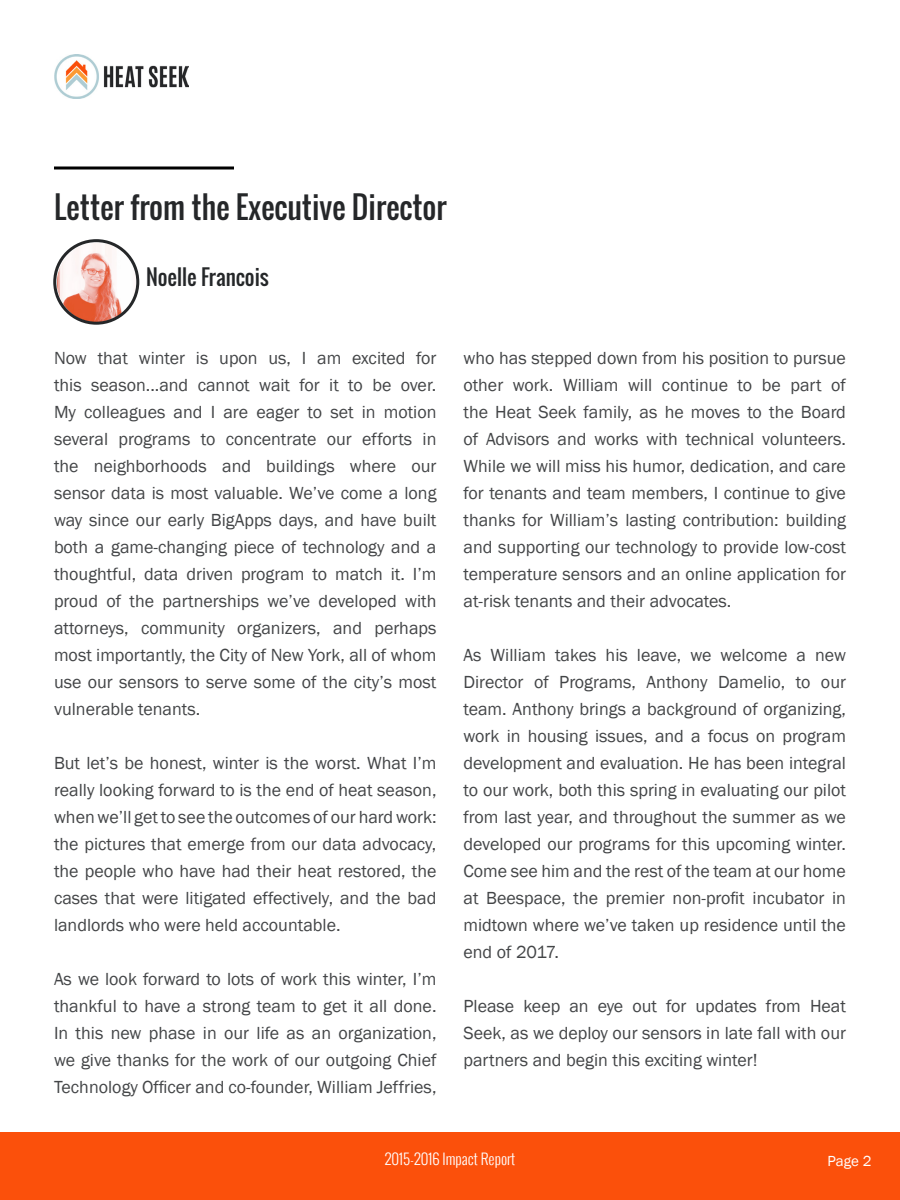
<style>
.page{position:relative;width:900px;height:1200px;background:#fff}
.page>*{position:absolute;margin:0;border:0;box-sizing:border-box;transform-origin:0 0}
.t1{font:30px "Oswald";color:#252729}
.t2{font:21px "Oswald";color:#252729}
.t3{font:18px/27px "Franklin Gothic";color:#434547;text-align:justify}
.t4{font:300 15px "Oswald";color:#fff}
.t5{font:15px "Franklin Gothic";color:#fff}
</style>
<div class="page">
<img style="left:54px;top:239px;width:85px;height:86px">
<div style="left:53px;top:239px;width:86px;height:86px;border:3px solid #252729;border-radius:50%"></div>
<div style="left:0;top:1132px;width:900px;height:68px;background:#fb500b"></div>
<img style="left:54px;top:54px;width:135px;height:45px">
<svg style="left:54px;top:166px;width:180px;height:4px"></svg>
<h1 class="t1" style="left:54px;top:185px;width:394px">Letter from the Executive Director</h1>
<p class="t2" style="left:146px;top:261px;width:124px">Noelle Francois</p>
<p class="t3" style="left:54px;top:344px;width:384px">Now that winter is upon us, I am excited for this season...and cannot wait for it to be over.<br>My colleagues and I are eager to set in motion several programs to concentrate our efforts in the neighborhoods and buildings where our sensor data is most valuable. We’ve come a long way since our early BigApps days, and have built both a game-changing piece of technology and a thoughtful, data driven program to match it. I’m proud of the partnerships we’ve developed with attorneys, community organizers, and perhaps most importantly, the City of New York, all of whom use our sensors to serve some of the city’s most vulnerable tenants.</p>
<p class="t3" style="left:54px;top:749px;width:384px">But let’s be honest, winter is the worst. What I’m really looking forward to is the end of heat season, when we’ll get to see the outcomes of our hard work: the pictures that emerge from our data advocacy, the people who have had their heat restored, the cases that were litigated effectively, and the bad landlords who were held accountable.</p>
<p class="t3" style="left:54px;top:965px;width:384px">As we look forward to lots of work this winter, I’m thankful to have a strong team to get it all done.<br>In this new phase in our life as an organization, we give thanks for the work of our outgoing Chief Technology Officer and co-founder, William Jeffries,</p>
<p class="t3" style="left:464px;top:344px;width:384px">who has stepped down from his position to pursue other work. William will continue to be part of the Heat Seek family, as he moves to the Board of Advisors and works with technical volunteers.<br>While we will miss his humor, dedication, and care for tenants and team members, I continue to give thanks for William’s lasting contribution: building and supporting our technology to provide low-cost temperature sensors and an online application for at-risk tenants and their advocates.</p>
<p class="t3" style="left:464px;top:641px;width:384px">As William takes his leave, we welcome a new Director of Programs, Anthony Damelio, to our team. Anthony brings a background of organizing, work in housing issues, and a focus on program development and evaluation. He has been integral to our work, both this spring in evaluating our pilot from last year, and throughout the summer as we developed our programs for this upcoming winter.<br>Come see him and the rest of the team at our home at Beespace, the premier non-profit incubator in midtown where we’ve taken up residence until the end of 2017.</p>
<p class="t3" style="left:464px;top:992px;width:384px">Please keep an eye out for updates from Heat Seek, as we deploy our sensors in late fall with our partners and begin this exciting winter!</p>
<p class="t4" style="left:385px;top:1148px;width:132px">2015-2016 Impact Report</p>
<p class="t5" style="left:828px;top:1152px;width:45px">Page 2</p>
</div>
